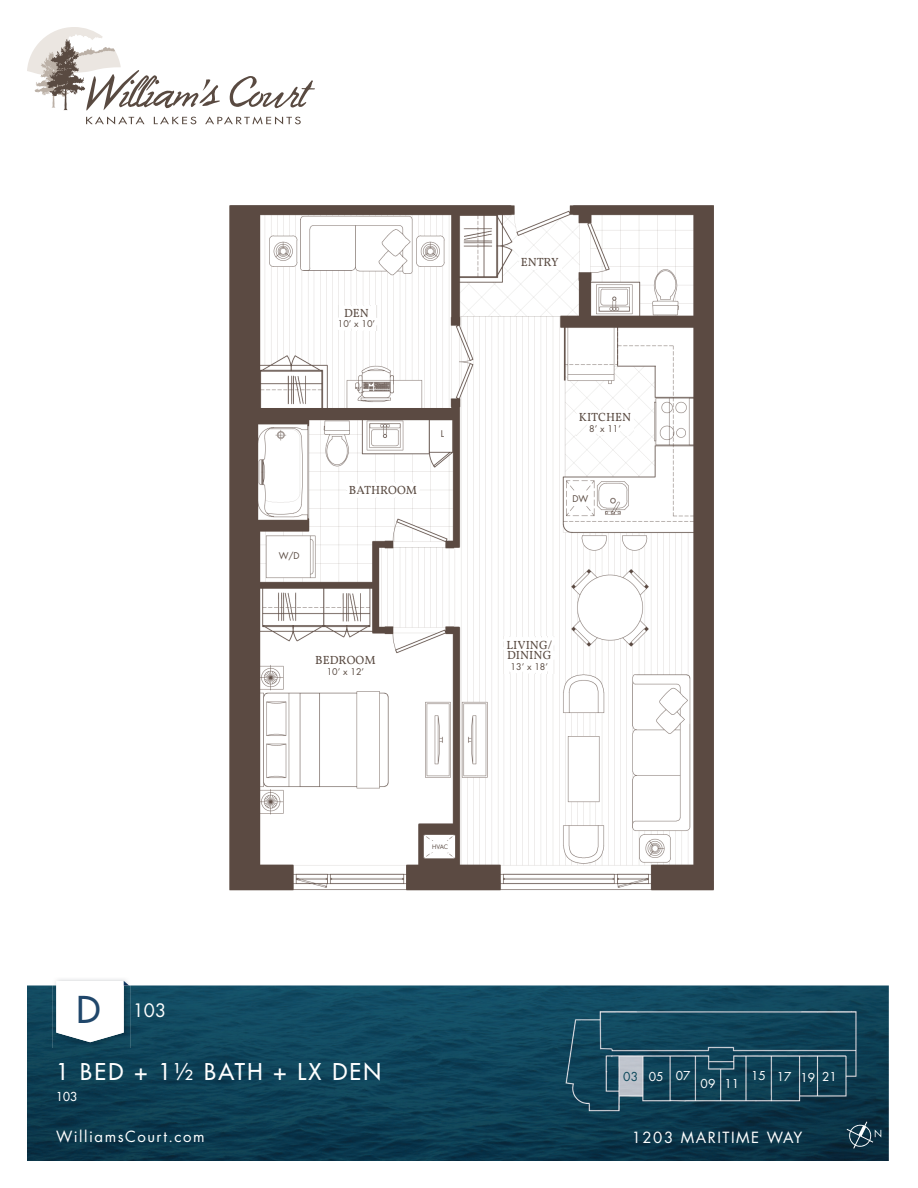
<style>
.page{position:relative;width:918px;height:1188px;background:#fff}
.page>*{position:absolute;margin:0;border:0;box-sizing:border-box;transform-origin:0 0}
.t1{font:500 22.5px "Futura Std";letter-spacing:.1em;color:#fff}
.t2{font:18px "Futura Std";color:#fff}
.t3{font:15px "Futura Std";letter-spacing:.1em;color:#fff}
.t4{font:12px/10.5px "Vollkorn";color:#594a41}
.t5{font:12px "Futura LT";color:#fff}
.t6{font:12px "Futura LT";color:#0b475a}
.t7{font:500 12px "Futura Std";color:#fff}
.t8{font:9px "Futura Std";color:#594a41}
.t9{font:6px "Futura Std";color:#594a41}
.s1{font-weight:500;font-size:36px;color:#20476b}
.s2{color:#fff}
</style>
<div class="page">
<svg style="left:27px;top:27px;width:288px;height:97px"></svg>
<img style="left:27px;top:986px;width:862px;height:175px">
<img style="left:53px;top:979px;width:77px;height:69px">
<svg style="left:56px;top:981px;width:73px;height:61px"></svg>
<svg style="left:847px;top:1122px;width:34px;height:27px"></svg>
<img style="left:557px;top:999px;width:319px;height:121px">
<img style="left:229px;top:205px;width:485px;height:686px">
<img style="left:576px;top:410px;width:58px;height:25px">
<img style="left:313px;top:653px;width:66px;height:25px">
<img style="left:336px;top:305px;width:42px;height:26px">
<img style="left:504px;top:637px;width:51px;height:36px">
<img style="left:518px;top:254px;width:44px;height:15px">
<img style="left:346px;top:483px;width:74px;height:15px">
<img style="left:275px;top:548px;width:28px;height:15px">
<img style="left:438px;top:426px;width:10px;height:14px">
<img style="left:570px;top:491px;width:22px;height:14px">
<img style="left:429px;top:841px;width:22px;height:11px">
<p class="t4" style="left:344px;top:308px;width:26px">DEN</p>
<p class="t8" style="left:338px;top:318px;width:39px">10’ x 10’</p>
<p class="t8" style="left:279px;top:550px;width:23px">W/D</p>
<p class="t4" style="left:349px;top:485px;width:70px">BATHROOM</p>
<p class="t8" style="left:441px;top:428px;width:5px">L</p>
<p class="t4" style="left:315px;top:655px;width:62px">BEDROOM</p>
<p class="t8" style="left:327px;top:666px;width:39px">10’ x 12’</p>
<p class="t4" style="left:521px;top:257px;width:39px">ENTRY</p>
<p class="t4" style="left:579px;top:412px;width:54px">KITCHEN</p>
<p class="t8" style="left:589px;top:423px;width:33px">8’ x 11’</p>
<p class="t8" style="left:572px;top:493px;width:17px">DW</p>
<p class="t4" style="left:506px;top:640px;width:47px">LIVING/<br>DINING</p>
<p class="t8" style="left:511px;top:661px;width:39px">13’ x 18’</p>
<p class="t9" style="left:432px;top:843px;width:17px">HVAC</p>
<h2 class="t2" style="left:77px;top:999px;width:91px"><span class="s1">D</span> 103</h2>
<h1 class="t1" style="left:56px;top:1057px;width:326px">1 BED + 1½ BATH + LX DEN</h1>
<p class="t7" style="left:56px;top:1089px;width:22px">103</p>
<p class="t5" style="left:676px;top:1068px;width:16px">07</p>
<p class="t5" style="left:751px;top:1068px;width:16px">15</p>
<p class="t6" style="left:623px;top:1069px;width:42px">03 <span class="s2">05</span></p>
<p class="t5" style="left:777px;top:1069px;width:62px">17 19 21</p>
<p class="t5" style="left:701px;top:1076px;width:16px">09</p>
<p class="t5" style="left:724px;top:1076px;width:16px">11</p>
<p class="t3" style="left:56px;top:1127px;width:150px">WilliamsCourt.com</p>
<p class="t3" style="left:632px;top:1127px;width:172px">1203 MARITIME WAY</p>
</div>
